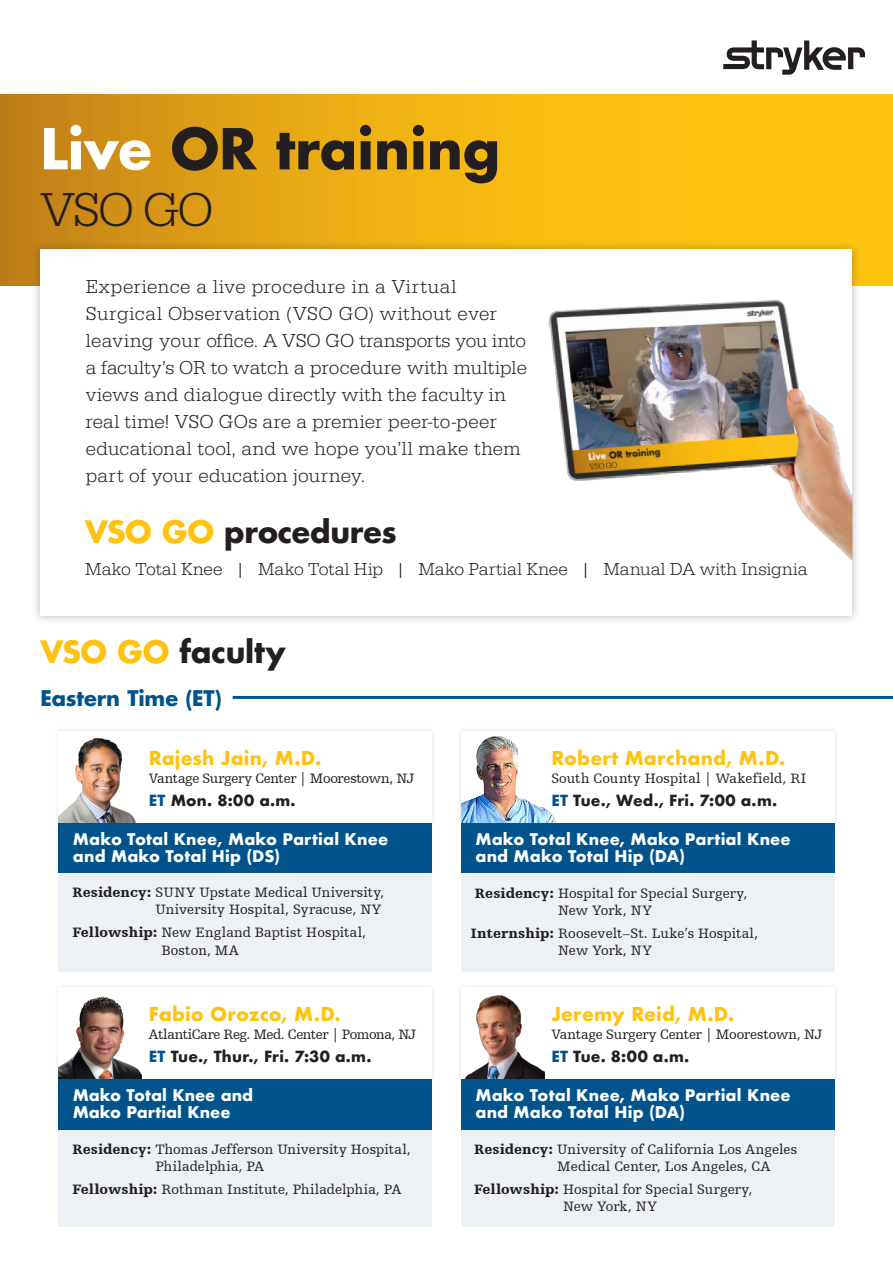
<style>
.page{position:relative;width:893px;height:1263px;background:#fff}
.page>*{position:absolute;margin:0;border:0;box-sizing:border-box;transform-origin:0 0}
.Header_-_URWEgyptien{font:700 54.9px "Futura Std";color:#231f20}
.Header_-_URWEgyptien-2{font:300 49.35px "Egyptienne URW";color:#231f20}
.Header_-_URWEgyptien-3{font:700 30px "Futura Std";letter-spacing:-.005em;color:#231f20}
.Header_-_URWEgyptien-4{font:700 21px "Futura Std";letter-spacing:-.005em;color:#00548b}
.Body_Copy_10_13{font:300 19.5px/27px "Egyptienne URW";letter-spacing:.015em;color:#231f20}
.Body_copy_9_12{font:700 18.6px "Futura";letter-spacing:.005em;color:#fec210}
.Body_Copy_10_13-2{font:300 18px "Egyptienne URW";letter-spacing:.005em;color:#231f20}
.Body_copy_9_12-2{font:700 15.6px/17.1px "Futura";letter-spacing:.01em;color:#fff}
.Body_copy_9_12-3{font:700 15px "Futura";letter-spacing:.015em;color:#231f20}
.Body_copy_9_12-4{font:14.25px/17.1px "Humanist Slabserif 712 BT";letter-spacing:.005em;color:#231f20}
.Body_copy_9_12-5{font:14.25px "Humanist Slabserif 712 BT";letter-spacing:-.03em;color:#231f20}
.Body_copy_9_12-6{font:14.25px "Humanist Slabserif 712 BT";letter-spacing:-.025em;color:#231f20}
.Body_copy_9_12-7{font:14.25px "Humanist Slabserif 712 BT";letter-spacing:-.015em;color:#231f20}
.s1{color:#fff}
.s2{color:#fec210}
.s3{color:#00548b}
.s4{font-weight:900}
</style>
<div class="page">
<svg style="left:0;top:94px;width:893px;height:192px;background:#ecad13"></svg>
<svg style="left:723px;top:40px;width:142px;height:35px"></svg>
<div style="left:31px;top:240px;width:830px;height:384px;background:#231f20;opacity:.3"></div>
<div style="left:40px;top:249px;width:812px;height:366px;background:#fff"></div>
<div style="left:54px;top:726px;width:383px;height:101px;background:#f9f9f9"></div>
<div style="left:59px;top:731px;width:373px;height:92px;background:#fff"></div>
<img style="left:59px;top:737px;width:77px;height:86px">
<div style="left:59px;top:823px;width:373px;height:50px;background:#00548b"></div>
<div style="left:59px;top:873px;width:373px;height:99px;background:#edf0f5"></div>
<div style="left:59px;top:1128px;width:373px;height:99px;background:#edf0f5"></div>
<div style="left:456px;top:726px;width:383px;height:101px;background:#f9f9f9"></div>
<div style="left:461px;top:731px;width:373px;height:92px;background:#fff"></div>
<img style="left:461px;top:736px;width:95px;height:87px">
<div style="left:461px;top:823px;width:373px;height:50px;background:#00548b"></div>
<div style="left:461px;top:873px;width:373px;height:99px;background:#edf0f5"></div>
<div style="left:461px;top:1128px;width:373px;height:99px;background:#edf0f5"></div>
<div style="left:54px;top:983px;width:383px;height:101px;background:#f9f9f9"></div>
<div style="left:59px;top:987px;width:373px;height:92px;background:#fff"></div>
<img style="left:59px;top:996px;width:83px;height:83px">
<div style="left:59px;top:1079px;width:373px;height:51px;background:#00548b"></div>
<div style="left:456px;top:983px;width:383px;height:101px;background:#f9f9f9"></div>
<div style="left:461px;top:987px;width:373px;height:92px;background:#fff"></div>
<img style="left:465px;top:995px;width:80px;height:84px">
<div style="left:461px;top:1079px;width:373px;height:51px;background:#00548b"></div>
<img style="left:548px;top:300px;width:304px;height:261px">
<hr style="left:233px;top:696px;width:660px;height:3px;background:#00548b">
<p class="Header_-_URWEgyptien" style="left:40px;top:112px;width:461px"><span class="s1">Live</span> OR training</p>
<p class="Header_-_URWEgyptien-2" style="left:40px;top:181px;width:174px">VSO GO</p>
<p class="Body_Copy_10_13" style="left:86px;top:273px;width:443px">Experience a live procedure in a Virtual Surgical Observation (VSO GO) without ever leaving your office. A VSO GO transports you into a faculty’s OR to watch a procedure with multiple views and dialogue directly with the faculty in real time! VSO GOs are a premier peer-to-peer educational tool, and we hope you’ll make them part of your education journey.</p>
<p class="Header_-_URWEgyptien-3" style="left:85px;top:512px;width:313px"><span class="s2">VSO GO</span> procedures</p>
<p class="Body_Copy_10_13-2" style="left:85px;top:559px;width:724px">Mako Total Knee | Mako Total Hip | Mako Partial Knee | Manual DA with Insignia</p>
<p class="Header_-_URWEgyptien-3" style="left:40px;top:632px;width:247px"><span class="s2">VSO GO</span> faculty</p>
<p class="Header_-_URWEgyptien-4" style="left:40px;top:684px;width:183px">Eastern Time (ET)</p>
<p class="Body_copy_9_12" style="left:149px;top:744px;width:174px">Rajesh Jain, M.D.</p>
<p class="Body_copy_9_12-6" style="left:149px;top:769px;width:267px">Vantage Surgery Center | Moorestown, NJ</p>
<p class="Body_copy_9_12-3" style="left:149px;top:789px;width:148px"><span class="s3">ET</span> Mon. 8:00 a.m.</p>
<p class="Body_copy_9_12-2" style="left:73px;top:830px;width:317px">Mako Total Knee, Mako Partial Knee and Mako Total Hip (DS)</p>
<p class="Body_copy_9_12-4" style="left:72px;top:883px;width:313px;text-align:right"><span class="s4">Residency:</span> SUNY Upstate Medical University,<br>University Hospital, Syracuse, NY</p>
<p class="Body_copy_9_12-4" style="left:161px;top:924px;width:206px;text-indent:-89px"><span class="s4">Fellowship:</span> New England Baptist Hospital,<br>Boston, MA</p>
<p class="Body_copy_9_12" style="left:149px;top:1001px;width:193px">Fabio Orozco, M.D.</p>
<p class="Body_copy_9_12-5" style="left:149px;top:1026px;width:269px">AtlantiCare Reg. Med. Center | Pomona, NJ</p>
<p class="Body_copy_9_12-3" style="left:149px;top:1046px;width:224px"><span class="s3">ET</span> Tue., Thur., Fri. 7:30 a.m.</p>
<p class="Body_copy_9_12-2" style="left:73px;top:1086px;width:182px">Mako Total Knee and<br>Mako Partial Knee</p>
<p class="Body_copy_9_12-4" style="left:156px;top:1140px;width:257px;text-indent:-83px"><span class="s4">Residency:</span> Thomas Jefferson University Hospital,<br>Philadelphia, PA</p>
<p class="Body_copy_9_12-4" style="left:72px;top:1181px;width:330px"><span class="s4">Fellowship:</span> Rothman Institute, Philadelphia, PA</p>
<p class="Body_copy_9_12" style="left:551px;top:744px;width:236px">Robert Marchand, M.D.</p>
<p class="Body_copy_9_12-4" style="left:551px;top:769px;width:256px">South County Hospital | Wakefield, RI</p>
<p class="Body_copy_9_12-3" style="left:551px;top:789px;width:227px"><span class="s3">ET</span> Tue., Wed., Fri. 7:00 a.m.</p>
<p class="Body_copy_9_12-2" style="left:475px;top:830px;width:317px">Mako Total Knee, Mako Partial Knee and Mako Total Hip (DA)</p>
<p class="Body_copy_9_12-4" style="left:558px;top:884px;width:191px;text-indent:-83px"><span class="s4">Residency:</span> Hospital for Special Surgery,<br>New York, NY</p>
<p class="Body_copy_9_12-4" style="left:558px;top:925px;width:201px;text-indent:-87px"><span class="s4">Internship:</span> Roosevelt–St. Luke’s Hospital,<br>New York, NY</p>
<p class="Body_copy_9_12" style="left:551px;top:1001px;width:184px">Jeremy Reid, M.D.</p>
<p class="Body_copy_9_12-7" style="left:551px;top:1026px;width:273px">Vantage Surgery Center | Moorestown, NJ</p>
<p class="Body_copy_9_12-3" style="left:551px;top:1046px;width:140px"><span class="s3">ET</span> Tue. 8:00 a.m.</p>
<p class="Body_copy_9_12-2" style="left:475px;top:1086px;width:317px">Mako Total Knee, Mako Partial Knee and Mako Total Hip (DA)</p>
<p class="Body_copy_9_12-4" style="left:557px;top:1140px;width:241px;text-indent:-83px"><span class="s4">Residency:</span> University of California Los Angeles<br>Medical Center, Los Angeles, CA</p>
<p class="Body_copy_9_12-4" style="left:474px;top:1181px;width:280px;text-align:center"><span class="s4">Fellowship:</span> Hospital for Special Surgery,<br>New York, NY</p>
</div>
